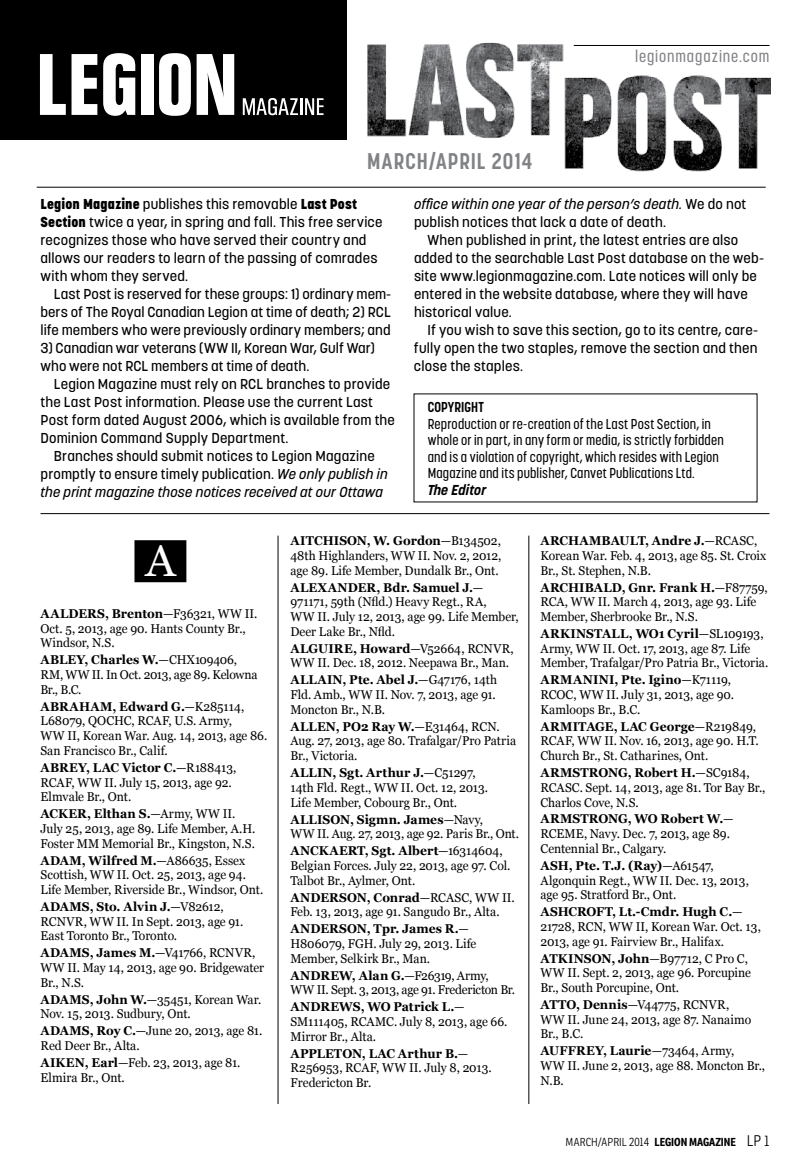
<style>
.page{position:relative;width:810px;height:1175px;background:#fff}
.page>*{position:absolute;margin:0;border:0;box-sizing:border-box;transform-origin:0 0}
.t1{font:45px "Georgia";color:#fff}
.t2{font:700 22.5px "Korolev Condensed";letter-spacing:.05em;color:#808285}
.t3{font:500 16.5px "Korolev Condensed";letter-spacing:.055em;color:#808285}
.t4{font:500 14.25px/18px "Korolev";letter-spacing:.01em;color:#000}
.t5{font:500 14.25px/16.5px "Korolev Condensed";letter-spacing:.01em;color:#000}
.t6{font:700 14.25px "Korolev Condensed";letter-spacing:.005em;color:#000}
.t7{font:italic 700 14.25px "Korolev";letter-spacing:.005em;color:#000}
.t8{font:12.75px/14.7px "Georgia";letter-spacing:-.005em;color:#000;scale:.95 1}
.t9{font:12.75px/14.7px "Georgia";letter-spacing:-.025em;color:#000;scale:.95 1}
.t10{font:700 11.25px "Ronnia Cond";letter-spacing:-.005em;color:#000}
.s1{font-weight:800}
.s2{font-style:italic}
.s3{font-weight:700}
.s4{font-weight:300}
.s5{font-weight:300;font-size:11.85px}
.s6{font-weight:300;font-size:15px}
</style>
<div class="page">
<div style="left:134px;top:540px;width:52px;height:42px;background:#000"></div>
<hr style="left:40px;top:513px;width:730px;height:1px;background:#000">
<hr style="left:37px;top:187px;width:729px;height:1px;background:#000">
<hr style="left:528px;top:535px;width:1px;height:568px;background:#000">
<hr style="left:278px;top:535px;width:1px;height:568px;background:#000">
<div style="left:0;top:0;width:347px;height:139px;background:#000"></div>
<svg style="left:40px;top:54px;width:26px;height:61px"></svg>
<svg style="left:72px;top:54px;width:25px;height:61px"></svg>
<svg style="left:103px;top:53px;width:32px;height:63px"></svg>
<div style="left:141px;top:54px;width:13px;height:61px;background:#fff"></div>
<svg style="left:159px;top:53px;width:32px;height:63px"></svg>
<svg style="left:197px;top:54px;width:37px;height:61px"></svg>
<svg style="left:243px;top:98px;width:81px;height:17px"></svg>
<img style="left:361px;top:42px;width:410px;height:146px">
<h2 class="t2" style="left:367px;top:148px;width:167px">MARCH/APRIL 2014</h2>
<p class="t3" style="left:635px;top:47px;width:136px">legionmagazine.com</p>
<p class="t4" style="left:40px;top:195px;width:344px"><span class="s1">Legion Magazine</span> publishes this removable <span class="s1">Last Post Section</span> twice a year, in spring and fall. This free service recognizes those who have served their country and allows our readers to learn of the passing of comrades with whom they served.</p>
<p class="t4" style="left:41px;top:285px;width:352px;text-align:justify;text-indent:13px">Last Post is reserved for these groups: 1) ordinary mem&shy;bers of The Royal Canadian Legion at time of death; 2) RCL life members who were previously ordinary members; and</p>
<p class="t4" style="left:41px;top:339px;width:336px">3) Canadian war veterans (WW II, Korean War, Gulf War) who were not RCL members at time of death.</p>
<p class="t4" style="left:41px;top:375px;width:356px;text-indent:13px">Legion Magazine must rely on RCL branches to provide the Last Post information. Please use the current Last Post form dated August 2006, which is available from the Dominion Command Supply Department.</p>
<p class="t4" style="left:41px;top:447px;width:349px;text-align:center">Branches should submit notices to Legion Magazine promptly to ensure timely publication. <span class="s2">We only publish in the print magazine those notices received at our Ottawa</span></p>
<p class="t4" style="left:414px;top:195px;width:334px"><span class="s2">office within one year of the person’s death.</span> We do not publish notices that lack a date of death.</p>
<p class="t4" style="left:414px;top:231px;width:352px;text-indent:13px">When published in print, the latest entries are also added to the searchable Last Post database on the web&shy;site www.legionmagazine.com. Late notices will only be entered in the website database, where they will have historical value.</p>
<p class="t4" style="left:414px;top:321px;width:346px;text-align:justify;text-indent:14px">If you wish to save this section, go to its centre, care&shy;fully open the two staples, remove the section and then close the staples.</p>
<p class="t6" style="left:428px;top:398px;width:58px">COPYRIGHT</p>
<p class="t5" style="left:428px;top:415px;width:298px">Reproduction or re-creation of the Last Post Section, in whole or in part, in any form or media, is strictly forbidden and is a violation of copyright, which resides with Legion Magazine and its publisher, Canvet Publications Ltd.</p>
<p class="t7" style="left:428px;top:480px;width:61px">The Editor</p>
<h1 class="t1" style="left:145px;top:528px;width:32px">A</h1>
<p class="t8" style="left:40px;top:605px;width:230px"><span class="s3">AALDERS, Brenton</span>—F36321, WW II.<br>Oct. 5, 2013, age 90. Hants County Br.,<br>Windsor, N.S.</p>
<p class="t8" style="left:40px;top:652px;width:230px"><span class="s3">ABLEY, Charles W.</span>—CHX109406,<br>RM, WW II. In Oct. 2013, age 89. Kelowna<br>Br., B.C.</p>
<p class="t8" style="left:40px;top:698px;width:240px"><span class="s3">ABRAHAM, Edward G.</span>—K285114,<br>L68079, QOCHC, RCAF, U.S. Army,<br>WW II, Korean War. Aug. 14, 2013, age 86.<br>San Francisco Br., Calif.</p>
<p class="t8" style="left:40px;top:759px;width:208px"><span class="s3">ABREY, LAC Victor C.</span>—R188413,<br>RCAF, WW II. July 15, 2013, age 92.<br>Elmvale Br., Ont.</p>
<p class="t8" style="left:40px;top:806px;width:228px"><span class="s3">ACKER, Elthan S.</span>—Army, WW II.<br>July 25, 2013, age 89. Life Member, A.H.<br>Foster MM Memorial Br., Kingston, N.S.</p>
<p class="t8" style="left:40px;top:852px;width:236px"><span class="s3">ADAM, Wilfred M.</span>—A86635, Essex<br>Scottish, WW II. Oct. 25, 2013, age 94.<br>Life Member, Riverside Br., Windsor, Ont.</p>
<p class="t8" style="left:40px;top:898px;width:215px"><span class="s3">ADAMS, Sto. Alvin J.</span>—V82612,<br>RCNVR, WW II. In Sept. 2013, age 91.<br>East Toronto Br., Toronto.</p>
<p class="t8" style="left:40px;top:945px;width:237px"><span class="s3">ADAMS, James M.</span>—V41766, RCNVR,<br>WW II. May 14, 2013, age 90. Bridgewater<br>Br., N.S.</p>
<p class="t8" style="left:40px;top:991px;width:234px"><span class="s3">ADAMS, John W.</span>—35451, Korean War.<br>Nov. 15, 2013. Sudbury, Ont.</p>
<p class="t8" style="left:40px;top:1023px;width:235px"><span class="s3">ADAMS, Roy C.</span>—June 20, 2013, age 81.<br>Red Deer Br., Alta.</p>
<p class="t8" style="left:40px;top:1054px;width:212px"><span class="s3">AIKEN, Earl</span>—Feb. 23, 2013, age 81.<br>Elmira Br., Ont.</p>
<p class="t8" style="left:290px;top:533px;width:224px;text-align:justify"><span class="s3">AITCHISON, W. Gordon</span>—B134502, 48th Highlanders, WW II. Nov. 2, 2012, age 89. Life Member, Dundalk Br., Ont.</p>
<p class="t8" style="left:290px;top:579px;width:242px"><span class="s3">ALEXANDER, Bdr. Samuel J.</span>—<br>971171, 59th (Nfld.) Heavy Regt., RA,<br>WW II. July 12, 2013, age 99. Life Member,<br>Deer Lake Br., Nfld.</p>
<p class="t8" style="left:290px;top:640px;width:237px"><span class="s3">ALGUIRE, Howard</span>—V52664, RCNVR,<br>WW II. Dec. 18, 2012. Neepawa Br., Man.</p>
<p class="t8" style="left:290px;top:672px;width:219px;text-align:justify"><span class="s3">ALLAIN, Pte. Abel J.</span>—G47176, 14th Fld. Amb., WW II. Nov. 7, 2013, age 91.<br>Moncton Br., N.B.</p>
<p class="t8" style="left:290px;top:718px;width:239px"><span class="s3">ALLEN, PO2 Ray W.</span>—E31464, RCN.<br>Aug. 27, 2013, age 80. Trafalgar/Pro Patria<br>Br., Victoria.</p>
<p class="t8" style="left:290px;top:765px;width:210px"><span class="s3">ALLIN, Sgt. Arthur J.</span>—C51297,<br>14th Fld. Regt., WW II. Oct. 12, 2013.<br>Life Member, Cobourg Br., Ont.</p>
<p class="t8" style="left:290px;top:811px;width:242px"><span class="s3">ALLISON, Sigmn. James</span>—Navy,<br>WW II. Aug. 27, 2013, age 92. Paris Br., Ont.</p>
<p class="t8" style="left:290px;top:843px;width:233px"><span class="s3">ANCKAERT, Sgt. Albert</span>—16314604,<br>Belgian Forces. July 22, 2013, age 97. Col.<br>Talbot Br., Aylmer, Ont.</p>
<p class="t8" style="left:290px;top:889px;width:238px"><span class="s3">ANDERSON, Conrad</span>—RCASC, WW II.<br>Feb. 13, 2013, age 91. Sangudo Br., Alta.</p>
<p class="t8" style="left:290px;top:920px;width:197px"><span class="s3">ANDERSON, Tpr. James R.</span>—<br>H806079, FGH. July 29, 2013. Life<br>Member, Selkirk Br., Man.</p>
<p class="t9" style="left:290px;top:967px;width:238px"><span class="s3">ANDREW, Alan G.</span>—F26319, Army,<br>WW II. Sept. 3, 2013, age 91. Fredericton Br.</p>
<p class="t8" style="left:290px;top:998px;width:230px"><span class="s3">ANDREWS, WO Patrick L.</span>—<br>SM111405, RCAMC. July 8, 2013, age 66.<br>Mirror Br., Alta.</p>
<p class="t8" style="left:290px;top:1045px;width:213px"><span class="s3">APPLETON, LAC Arthur B.</span>—<br>R256953, RCAF, WW II. July 8, 2013.<br>Fredericton Br.</p>
<p class="t8" style="left:540px;top:533px;width:239px"><span class="s3">ARCHAMBAULT, Andre J.</span>—RCASC,<br>Korean War. Feb. 4, 2013, age 85. St. Croix<br>Br., St. Stephen, N.B.</p>
<p class="t8" style="left:540px;top:579px;width:241px"><span class="s3">ARCHIBALD, Gnr. Frank H.</span>—F87759,<br>RCA, WW II. March 4, 2013, age 93. Life<br>Member, Sherbrooke Br., N.S.</p>
<p class="t8" style="left:540px;top:625px;width:241px"><span class="s3">ARKINSTALL, WO1 Cyril</span>—SL109193,<br>Army, WW II. Oct. 17, 2013, age 87. Life<br>Member, Trafalgar/Pro Patria Br., Victoria.</p>
<p class="t8" style="left:540px;top:672px;width:205px"><span class="s3">ARMANINI, Pte. Igino</span>—K71119,<br>RCOC, WW II. July 31, 2013, age 90.<br>Kamloops Br., B.C.</p>
<p class="t8" style="left:540px;top:718px;width:231px"><span class="s3">ARMITAGE, LAC George</span>—R219849,<br>RCAF, WW II. Nov. 16, 2013, age 90. H.T.<br>Church Br., St. Catharines, Ont.</p>
<p class="t8" style="left:540px;top:765px;width:238px"><span class="s3">ARMSTRONG, Robert H.</span>—SC9184,<br>RCASC. Sept. 14, 2013, age 81. Tor Bay Br.,<br>Charlos Cove, N.S.</p>
<p class="t8" style="left:540px;top:811px;width:205px"><span class="s3">ARMSTRONG, WO Robert W.</span>—<br>RCEME, Navy. Dec. 7, 2013, age 89.<br>Centennial Br., Calgary.</p>
<p class="t8" style="left:540px;top:857px;width:221px"><span class="s3">ASH, Pte. T.J. (Ray)</span>—A61547,<br>Algonquin Regt., WW II. Dec. 13, 2013, age 95. Stratford Br., Ont.</p>
<p class="t8" style="left:540px;top:904px;width:234px"><span class="s3">ASHCROFT, Lt.-Cmdr. Hugh C.</span>—<br>21728, RCN, WW II, Korean War. Oct. 13,<br>2013, age 91. Fairview Br., Halifax.</p>
<p class="t8" style="left:540px;top:950px;width:223px"><span class="s3">ATKINSON, John</span>—B97712, C Pro C,<br>WW II. Sept. 2, 2013, age 96. Porcupine<br>Br., South Porcupine, Ont.</p>
<p class="t8" style="left:540px;top:996px;width:223px"><span class="s3">ATTO, Dennis</span>—V44775, RCNVR,<br>WW II. June 24, 2013, age 87. Nanaimo<br>Br., B.C.</p>
<p class="t8" style="left:540px;top:1043px;width:238px"><span class="s3">AUFFREY, Laurie</span>—73464, Army,<br>WW II. June 2, 2013, age 88. Moncton Br.,<br>N.B.</p>
<p class="t10" style="left:566px;top:1134px;width:205px"><span class="s4">MARCH/APRIL</span> <span class="s5">2014</span> LEGION MAGAZINE <span class="s6">LP 1</span></p>
</div>
